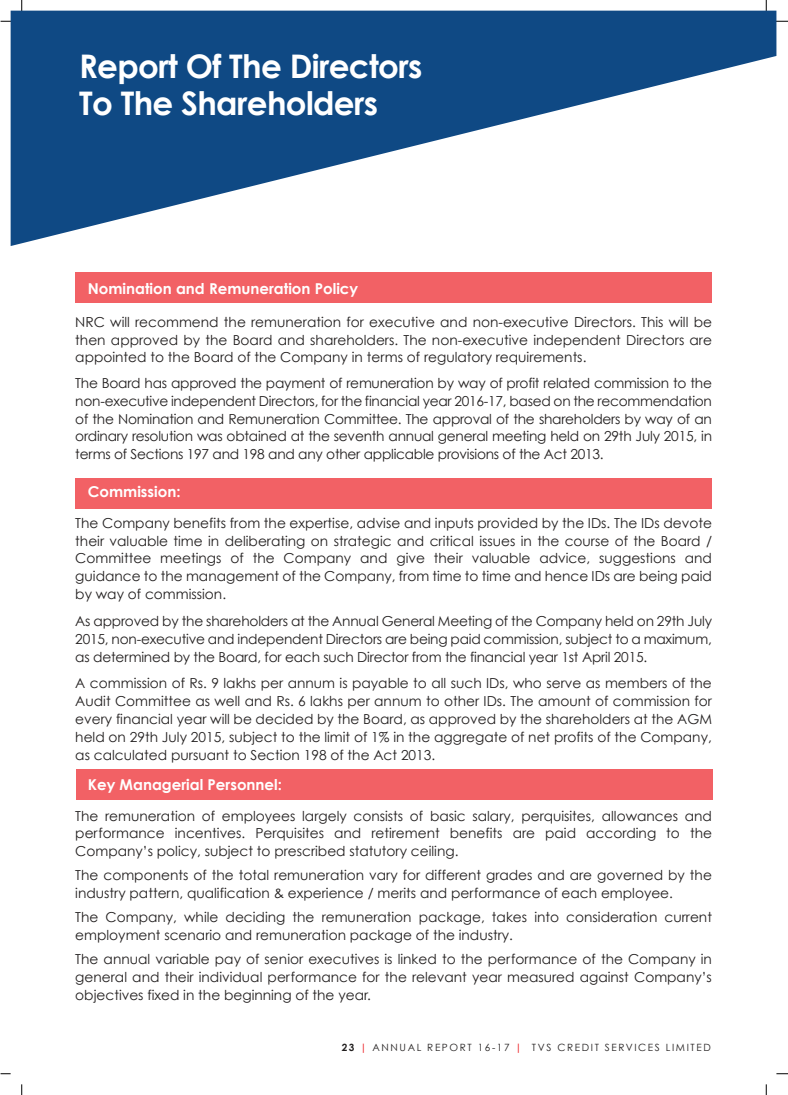
<style>
.page{position:relative;width:788px;height:1095px;background:#fff}
.page>*{position:absolute;margin:0;border:0;box-sizing:border-box;transform-origin:0 0}
.t1{font:700 32.5px/36.5px "Century Gothic";letter-spacing:-.02em;color:#fff}
.t2{font:700 15px "Century Gothic";color:#fff}
.t3{font:13.75px/17.9px "Century Gothic";color:#221f1f;text-align:justify}
.t4{font:10px "Century Gothic";letter-spacing:.16em;color:#221f1f}
.s1{font-weight:700}
.s2{font-weight:700;color:#ed1e23}
</style>
<div class="page">
<svg style="left:766px;top:0;width:22px;height:22px"></svg>
<svg style="left:1px;top:0;width:21px;height:22px"></svg>
<svg style="left:11px;top:11px;width:765px;height:235px;fill:#0f4984"></svg>
<svg style="left:776px;top:1073px;width:12px;height:1px"></svg>
<div style="left:75px;top:478px;width:637px;height:31px;background:#f26165"></div>
<div style="left:76px;top:769px;width:636px;height:31px;background:#f26165"></div>
<div style="left:75px;top:272px;width:637px;height:31px;background:#f26165"></div>
<h1 class="t1" style="left:79px;top:51px;width:345px">Report Of The Directors<br>To The Shareholders</h1>
<p class="t2" style="left:88px;top:283px;width:272px">Nomination and Remuneration Policy</p>
<p class="t3" style="left:75px;top:314px;width:638px">NRC will recommend the remuneration for executive and non-executive Directors. This will be then approved by the Board and shareholders. The non-executive independent Directors are appointed to the Board of the Company in terms of regulatory requirements.</p>
<p class="t3" style="left:75px;top:375px;width:638px">The Board has approved the payment of remuneration by way of profit related commission to the non-executive independent Directors, for the financial year 2016-17, based on the recommendation of the Nomination and Remuneration Committee. The approval of the shareholders by way of an ordinary resolution was obtained at the seventh annual general meeting held on 29th July 2015, in terms of Sections 197 and 198 and any other applicable provisions of the Act 2013.</p>
<p class="t2" style="left:88px;top:486px;width:94px">Commission:</p>
<p class="t3" style="left:75px;top:515px;width:638px">The Company benefits from the expertise, advise and inputs provided by the IDs. The IDs devote their valuable time in deliberating on strategic and critical issues in the course of the Board / Committee meetings of the Company and give their valuable advice, suggestions and guidance to the management of the Company, from time to time and hence IDs are being paid by way of commission.</p>
<p class="t3" style="left:75px;top:613px;width:638px">As approved by the shareholders at the Annual General Meeting of the Company held on 29th July 2015, non-executive and independent Directors are being paid commission, subject to a maximum, as determined by the Board, for each such Director from the financial year 1st April 2015.</p>
<p class="t3" style="left:75px;top:675px;width:638px">A commission of Rs. 9 lakhs per annum is payable to all such IDs, who serve as members of the Audit Committee as well and Rs. 6 lakhs per annum to other IDs. The amount of commission for every financial year will be decided by the Board, as approved by the shareholders at the AGM held on 29th July 2015, subject to the limit of 1% in the aggregate of net profits of the Company, as calculated pursuant to Section 198 of the Act 2013.</p>
<p class="t2" style="left:88px;top:779px;width:196px">Key Managerial Personnel:</p>
<p class="t3" style="left:75px;top:808px;width:638px">The remuneration of employees largely consists of basic salary, perquisites, allowances and performance incentives. Perquisites and retirement benefits are paid according to the Company’s policy, subject to prescribed statutory ceiling.</p>
<p class="t3" style="left:75px;top:868px;width:638px">The components of the total remuneration vary for different grades and are governed by the industry pattern, qualification &amp; experience / merits and performance of each employee.</p>
<p class="t3" style="left:75px;top:910px;width:638px">The Company, while deciding the remuneration package, takes into consideration current employment scenario and remuneration package of the industry.</p>
<p class="t3" style="left:75px;top:952px;width:638px">The annual variable pay of senior executives is linked to the performance of the Company in general and their individual performance for the relevant year measured against Company’s objectives fixed in the beginning of the year.</p>
<p class="t4" style="left:342px;top:1044px;width:370px"><span class="s1">23</span> <span class="s2">|</span> ANNUAL REPORT 16-17 <span class="s2">|</span> TVS CREDIT SERVICES LIMITED</p>
</div>
